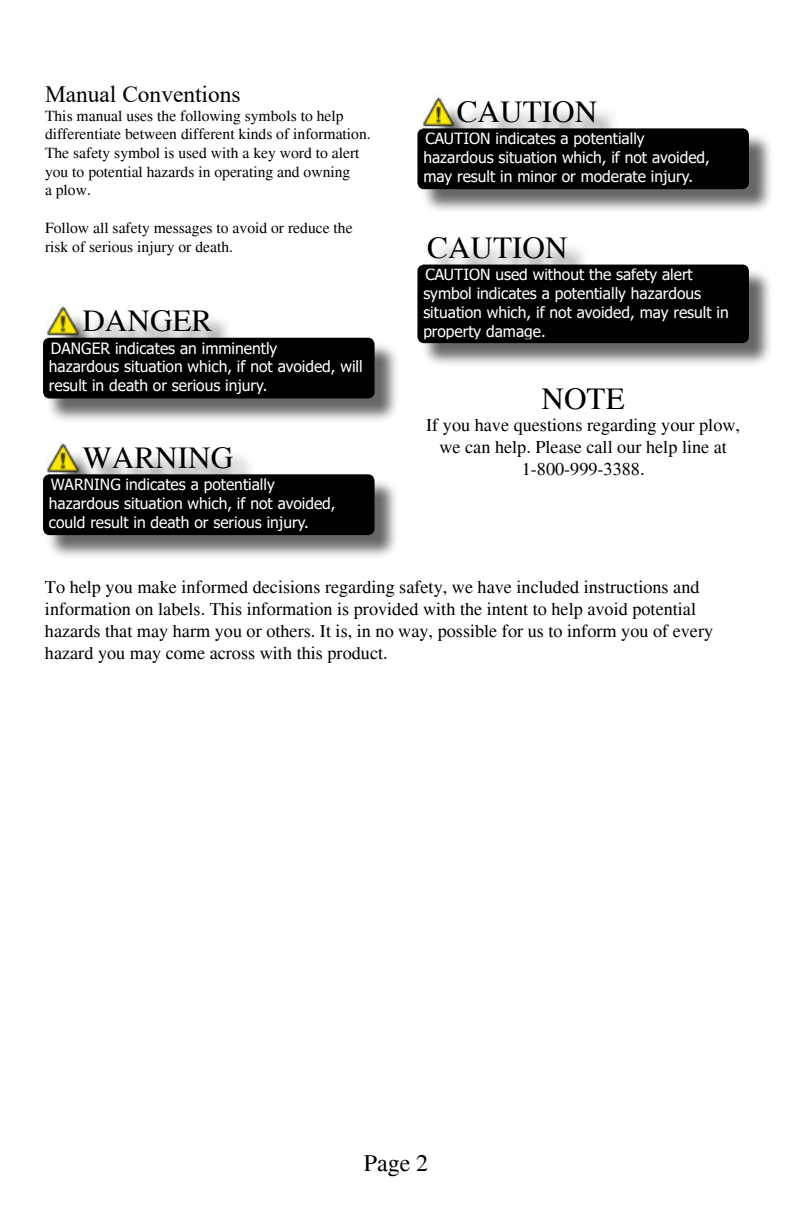
<style>
.page{position:relative;width:792px;height:1224px;background:#fff}
.page>*{position:absolute;margin:0;border:0;box-sizing:border-box;transform-origin:0 0}
.t1{font:31.2px "Times";color:#000}
.t2{font:24px "Times";color:#000}
.t3{font:23.4px "Times New Roman";color:#000}
.t4{font:18.2px/21.8px "Times";color:#000;text-align:center}
.t5{font:15.6px/18.8px "Tahoma";color:#fff}
.t6{font:15.6px/18.8px "Times";color:#000}
</style>
<div class="page">
<div style="left:46px;top:311px;width:354px;height:111px;background:#000;opacity:.6"></div>
<img style="left:47px;top:306px;width:33px;height:32px">
<div style="left:45px;top:340px;width:328px;height:57px;background:#000;border-radius:5px"></div>
<div style="left:43px;top:338px;width:332px;height:61px;border:4px solid #000;border-radius:5px"></div>
<div style="left:46px;top:447px;width:354px;height:112px;background:#000;opacity:.6"></div>
<img style="left:47px;top:443px;width:33px;height:31px">
<div style="left:45px;top:476px;width:328px;height:57px;background:#000;border-radius:5px"></div>
<div style="left:43px;top:474px;width:332px;height:61px;border:4px solid #000;border-radius:5px"></div>
<div style="left:421px;top:101px;width:353px;height:112px;background:#000;opacity:.6"></div>
<img style="left:422px;top:97px;width:33px;height:31px">
<div style="left:419px;top:130px;width:328px;height:57px;background:#000;border-radius:5px"></div>
<div style="left:417px;top:128px;width:332px;height:61px;border:4px solid #000;border-radius:5px"></div>
<div style="left:421px;top:240px;width:353px;height:128px;background:#000;opacity:.6"></div>
<div style="left:419px;top:267px;width:328px;height:74px;background:#000;border-radius:5px"></div>
<div style="left:417px;top:265px;width:332px;height:78px;border:4px solid #000;border-radius:5px"></div>
<h3 class="t3" style="left:45px;top:77px;width:197px">Manual Conventions</h3>
<p class="t6" style="left:45px;top:106px;width:327px">This manual uses the following symbols to help differentiate between different kinds of information.<br>The safety symbol is used with a key word to alert you to potential hazards in operating and owning<br>a plow.</p>
<p class="t6" style="left:45px;top:218px;width:309px">Follow all safety messages to avoid or reduce the risk of serious injury or death.</p>
<h1 class="t1" style="left:82px;top:303px;width:131px">DANGER</h1>
<p class="t5" style="left:49px;top:339px;width:315px">DANGER indicates an imminently<br>hazardous situation which, if not avoided, will result in death or serious injury.</p>
<h1 class="t1" style="left:82px;top:440px;width:152px">WARNING</h1>
<p class="t5" style="left:49px;top:476px;width:288px">WARNING indicates a potentially hazardous situation which, if not avoided, could result in death or serious injury.</p>
<h1 class="t1" style="left:457px;top:94px;width:142px">CAUTION</h1>
<p class="t5" style="left:423px;top:130px;width:288px">CAUTION indicates a potentially hazardous situation which, if not avoided, may result in minor or moderate injury.</p>
<h1 class="t1" style="left:427px;top:230px;width:142px">CAUTION</h1>
<p class="t5" style="left:423px;top:266px;width:307px">CAUTION used without the safety alert symbol indicates a potentially hazardous situation which, if not avoided, may result in property damage.</p>
<h1 class="t1" style="left:542px;top:381px;width:85px">NOTE</h1>
<p class="t4" style="left:426px;top:414px;width:315px">If you have questions regarding your plow, we can help. Please call our help line at<br>1-800-999-3388.</p>
<p class="t4" style="left:45px;top:577px;width:670px;text-align:left">To help you make informed decisions regarding safety, we have included instructions and information on labels. This information is provided with the intent to help avoid potential hazards that may harm you or others. It is, in no way, possible for us to inform you of every hazard you may come across with this product.</p>
<h2 class="t2" style="left:364px;top:1149px;width:66px">Page 2</h2>
</div>
